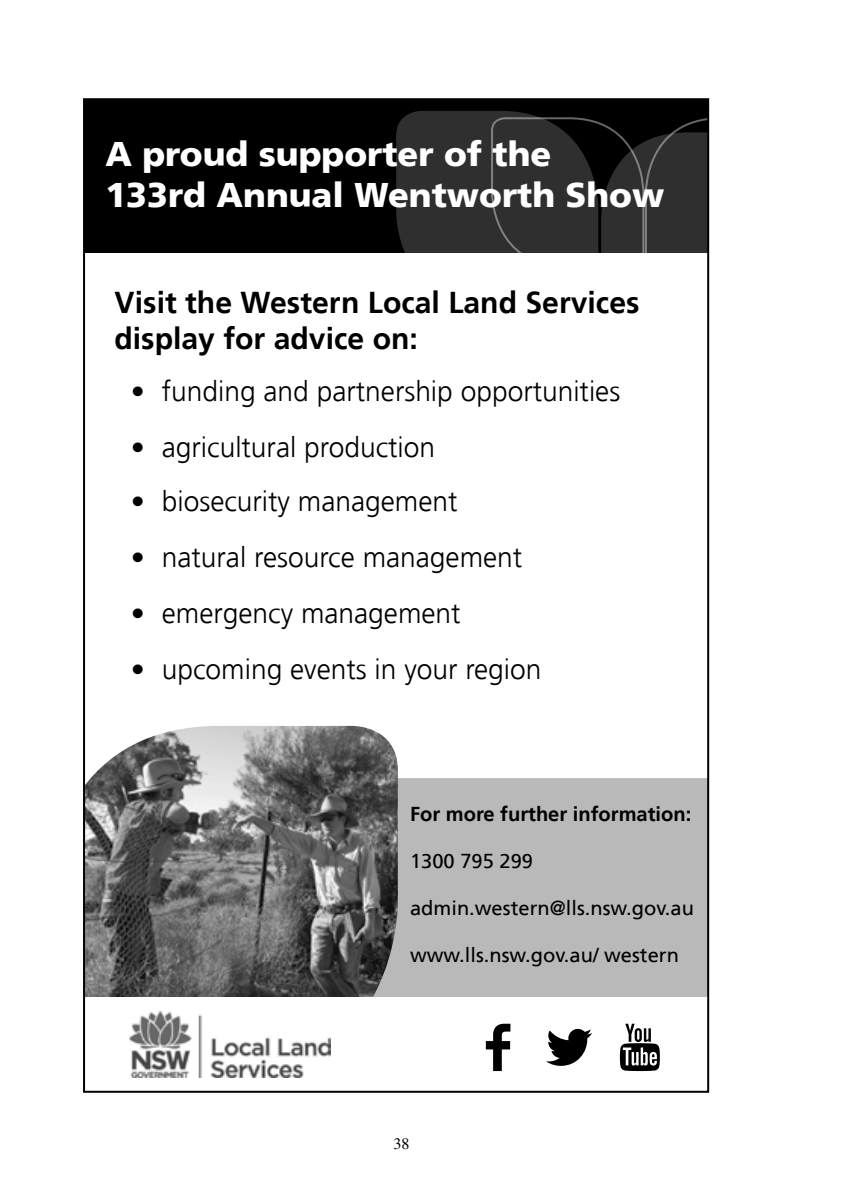
<style>
.page{position:relative;width:851px;height:1191px;background:#fff}
.page>*{position:absolute;margin:0;border:0;box-sizing:border-box;transform-origin:0 0}
.t1{font:900 34.2px/41px "Frutiger";color:#fff}
.t2{font:700 30.2px/36.2px "Frutiger";color:#000}
.t3{font:300 28.2px "Frutiger";color:#000}
.t4{font:20px "Frutiger";color:#000}
.t5{font:700 20px "Frutiger";color:#000}
.t6{font:16px "Times";color:#000}
</style>
<div class="page">
<div style="left:398px;top:778px;width:308px;height:219px;background:#b9b9b9"></div>
<div style="left:84px;top:99px;width:624px;height:154px;background:#000"></div>
<svg style="left:396px;top:111px;width:310px;height:142px;background:#2a2a2a"></svg>
<img style="left:86px;top:726px;width:312px;height:271px">
<svg style="left:619px;top:1023px;width:40px;height:48px"></svg>
<svg style="left:486px;top:1023px;width:24px;height:48px"></svg>
<svg style="left:546px;top:1029px;width:45px;height:36px"></svg>
<img style="left:129px;top:1010px;width:202px;height:67px">
<p class="t1" style="left:105px;top:136px;width:560px">A proud supporter of the<br>133rd Annual Wentworth Show</p>
<p class="t2" style="left:114px;top:286px;width:526px">Visit the Western Local Land Services display for advice on:</p>
<p class="t3" style="left:131px;top:379px;width:491px">• funding and partnership opportunities</p>
<p class="t3" style="left:131px;top:435px;width:306px">• agricultural production</p>
<p class="t3" style="left:131px;top:490px;width:328px">• biosecurity management</p>
<p class="t3" style="left:131px;top:545px;width:393px">• natural resource management</p>
<p class="t3" style="left:131px;top:601px;width:331px">• emergency management</p>
<p class="t3" style="left:131px;top:657px;width:412px">• upcoming events in your region</p>
<p class="t5" style="left:410px;top:805px;width:283px">For more further information:</p>
<p class="t4" style="left:410px;top:852px;width:124px">1300 795 299</p>
<p class="t4" style="left:410px;top:899px;width:285px">admin.western@lls.nsw.gov.au</p>
<p class="t4" style="left:410px;top:946px;width:270px">www.lls.nsw.gov.au/ western</p>
<p class="t6" style="left:393px;top:1134px;width:17px">38</p>
</div>
